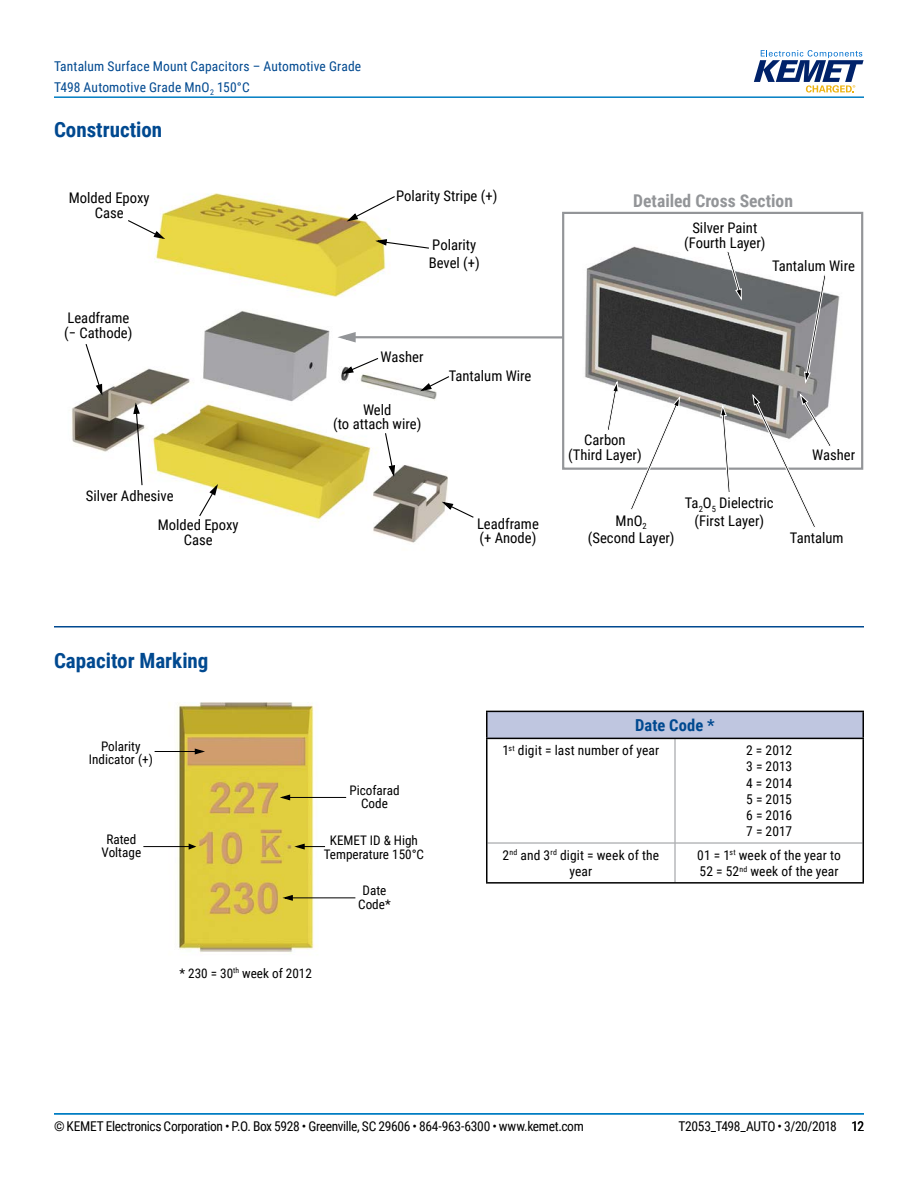
<style>
.page{position:relative;width:918px;height:1188px;background:#fff}
.page>*{position:absolute;margin:0;border:0;box-sizing:border-box;transform-origin:0 0}
.t1{font:700 21px "Roboto Condensed";color:#004990}
.t2{font:700 17.55px "Roboto Condensed";color:#939598}
.t3{font:700 16.5px "Roboto Condensed";letter-spacing:.005em;color:#004990}
.t4{font:14.7px/14.7px "Roboto Condensed";color:#000;text-align:center}
.t5{font:13.5px/16.2px "Roboto Condensed";letter-spacing:-.01em;color:#000;text-align:justify}
.t6{font:13.5px/16.2px "Roboto Condensed";letter-spacing:.01em;color:#000;text-align:center}
.t7{font:13.5px/21px "Roboto Condensed";letter-spacing:.015em;color:#004990}
.t8{font:13.5px "Roboto Condensed";letter-spacing:-.03em;color:#000}
.t9{font:13.2px/13.2px "Roboto Condensed";color:#000;text-align:center}
</style>
<div class="page">
<hr style="left:54px;top:1113px;width:810px;height:2px;background:#007dc3">
<hr style="left:54px;top:96px;width:810px;height:2px;background:#007dc3">
<svg style="left:754px;top:50px;width:110px;height:43px"></svg>
<hr style="left:54px;top:626px;width:810px;height:2px;background:#004990">
<img style="left:72px;top:193px;width:517px;height:350px">
<img style="left:451px;top:212px;width:413px;height:311px">
<svg style="left:85px;top:343px;width:18px;height:55px"></svg>
<svg style="left:439px;top:501px;width:36px;height:18px"></svg>
<svg style="left:418px;top:375px;width:32px;height:17px"></svg>
<svg style="left:127px;top:219px;width:41px;height:21px"></svg>
<svg style="left:198px;top:482px;width:21px;height:35px"></svg>
<svg style="left:373px;top:238px;width:57px;height:11px"></svg>
<svg style="left:384px;top:432px;width:12px;height:47px"></svg>
<svg style="left:132px;top:400px;width:11px;height:86px"></svg>
<svg style="left:340px;top:357px;width:39px;height:18px"></svg>
<svg style="left:344px;top:195px;width:52px;height:28px"></svg>
<svg style="left:329px;top:329px;width:233px;height:16px"></svg>
<div style="left:562px;top:212px;width:301px;height:258px;border:2px solid #939598"></div>
<svg style="left:726px;top:250px;width:16px;height:51px"></svg>
<svg style="left:804px;top:274px;width:23px;height:111px;background:#9c9c9f"></svg>
<svg style="left:752px;top:392px;width:80px;height:136px"></svg>
<svg style="left:720px;top:403px;width:11px;height:91px"></svg>
<svg style="left:606px;top:379px;width:13px;height:52px"></svg>
<svg style="left:629px;top:395px;width:52px;height:116px"></svg>
<img style="left:143px;top:702px;width:213px;height:252px">
<hr style="left:143px;top:846px;width:46px;height:1px;background:#000">
<svg style="left:188px;top:843px;width:10px;height:8px"></svg>
<hr style="left:155px;top:751px;width:41px;height:1px;background:#000">
<svg style="left:194px;top:748px;width:13px;height:7px"></svg>
<hr style="left:289px;top:797px;width:57px;height:1px;background:#000">
<svg style="left:277px;top:794px;width:14px;height:7px"></svg>
<svg style="left:292px;top:843px;width:33px;height:7px"></svg>
<hr style="left:292px;top:897px;width:63px;height:1px;background:#000">
<svg style="left:280px;top:894px;width:14px;height:8px"></svg>
<div style="left:487px;top:711px;width:376px;height:27px;background:#bfc6e0"></div>
<hr style="left:675px;top:739px;width:1px;height:104px;background:#939598">
<hr style="left:488px;top:843px;width:187px;height:1px;background:#939598">
<hr style="left:675px;top:843px;width:187px;height:1px;background:#939598">
<hr style="left:675px;top:843px;width:1px;height:39px;background:#939598">
<hr style="left:486px;top:739px;width:2px;height:104px;background:#000">
<hr style="left:862px;top:739px;width:2px;height:104px;background:#000">
<hr style="left:486px;top:843px;width:2px;height:39px;background:#000">
<hr style="left:862px;top:843px;width:2px;height:39px;background:#000">
<hr style="left:486px;top:882px;width:189px;height:2px;background:#000">
<hr style="left:675px;top:882px;width:189px;height:2px;background:#000">
<hr style="left:486px;top:711px;width:189px;height:1px;background:#000">
<hr style="left:486px;top:712px;width:2px;height:26px;background:#000">
<hr style="left:675px;top:711px;width:189px;height:1px;background:#000">
<hr style="left:862px;top:712px;width:2px;height:26px;background:#000">
<hr style="left:486px;top:738px;width:189px;height:1px;background:#000">
<hr style="left:675px;top:738px;width:189px;height:1px;background:#000">
<p class="t7" style="left:54px;top:55px;width:309px">Tantalum Surface Mount Capacitors – Automotive Grade<br>T498 Automotive Grade MnO<sub>2</sub> 150°C</p>
<h1 class="t1" style="left:54px;top:115px;width:110px">Construction</h1>
<p class="t4" style="left:69px;top:190px;width:82px">Molded Epoxy<br>Case</p>
<p class="t4" style="left:64px;top:310px;width:70px;text-align:left">Leadframe (− Cathode)</p>
<p class="t4" style="left:396px;top:188px;width:103px">Polarity Stripe (+)</p>
<p class="t2" style="left:633px;top:188px;width:161px">Detailed Cross Section</p>
<p class="t4" style="left:429px;top:236px;width:53px;line-height:17.5px;text-align:left">Polarity<br>Bevel (+)</p>
<p class="t4" style="left:381px;top:349px;width:45px">Washer</p>
<p class="t4" style="left:449px;top:368px;width:84px">Tantalum Wire</p>
<p class="t4" style="left:684px;top:220px;width:83px">Silver Paint (Fourth Layer)</p>
<p class="t4" style="left:772px;top:258px;width:84px">Tantalum Wire</p>
<p class="t4" style="left:86px;top:488px;width:89px">Silver Adhesive</p>
<p class="t4" style="left:158px;top:517px;width:82px">Molded Epoxy<br>Case</p>
<p class="t4" style="left:333px;top:402px;width:90px">Weld<br>(to attach wire)</p>
<h1 class="t1" style="left:54px;top:646px;width:156px">Capacitor Marking</h1>
<p class="t9" style="left:89px;top:739px;width:65px">Polarity<br>Indicator (+)</p>
<p class="t9" style="left:102px;top:832px;width:41px">Rated<br>Voltage</p>
<p class="t9" style="left:349px;top:783px;width:52px">Picofarad<br>Code</p>
<p class="t9" style="left:324px;top:834px;width:102px">KEMET ID &amp; High<br>Temperature 150°C</p>
<p class="t9" style="left:358px;top:884px;width:34px">Date<br>Code*</p>
<p class="t9" style="left:180px;top:966px;width:134px">* 230 = 30<sup>th</sup> week of 2012</p>
<p class="t4" style="left:477px;top:516px;width:63px;text-align:left">Leadframe (+ Anode)</p>
<p class="t4" style="left:568px;top:432px;width:75px">Carbon (Third Layer)</p>
<p class="t4" style="left:588px;top:511px;width:88px;line-height:17.5px">MnO<sub>2<br></sub>(Second Layer)</p>
<p class="t4" style="left:685px;top:494px;width:90px;line-height:17.5px">Ta<sub>2</sub>O<sub>5</sub> Dielectric (First Layer)</p>
<p class="t4" style="left:812px;top:447px;width:45px">Washer</p>
<p class="t4" style="left:790px;top:530px;width:55px">Tantalum</p>
<p class="t3" style="left:635px;top:714px;width:81px">Date Code *</p>
<p class="t6" style="left:503px;top:742px;width:158px">1<sup>st</sup> digit = last number of year</p>
<p class="t5" style="left:746px;top:742px;width:47px">2 = 2012<br>3 = 2013<br>4 = 2014<br>5 = 2015<br>6 = 2016<br>7 = 2017</p>
<p class="t6" style="left:503px;top:846px;width:158px">2<sup>nd</sup> and 3<sup>rd</sup> digit = week of the year</p>
<p class="t6" style="left:697px;top:846px;width:145px;text-align:left">01 = 1<sup>st</sup> week of the year to<br>52 = 52<sup>nd</sup> week of the year</p>
<p class="t5" style="left:54px;top:1117px;width:531px">© KEMET Electronics Corporation • P.O. Box 5928 • Greenville, SC 29606 • 864-963-6300 • www.kemet.com</p>
<p class="t8" style="left:678px;top:1116px;width:187px">T2053_T498_AUTO • 3/20/2018 12</p>
</div>
